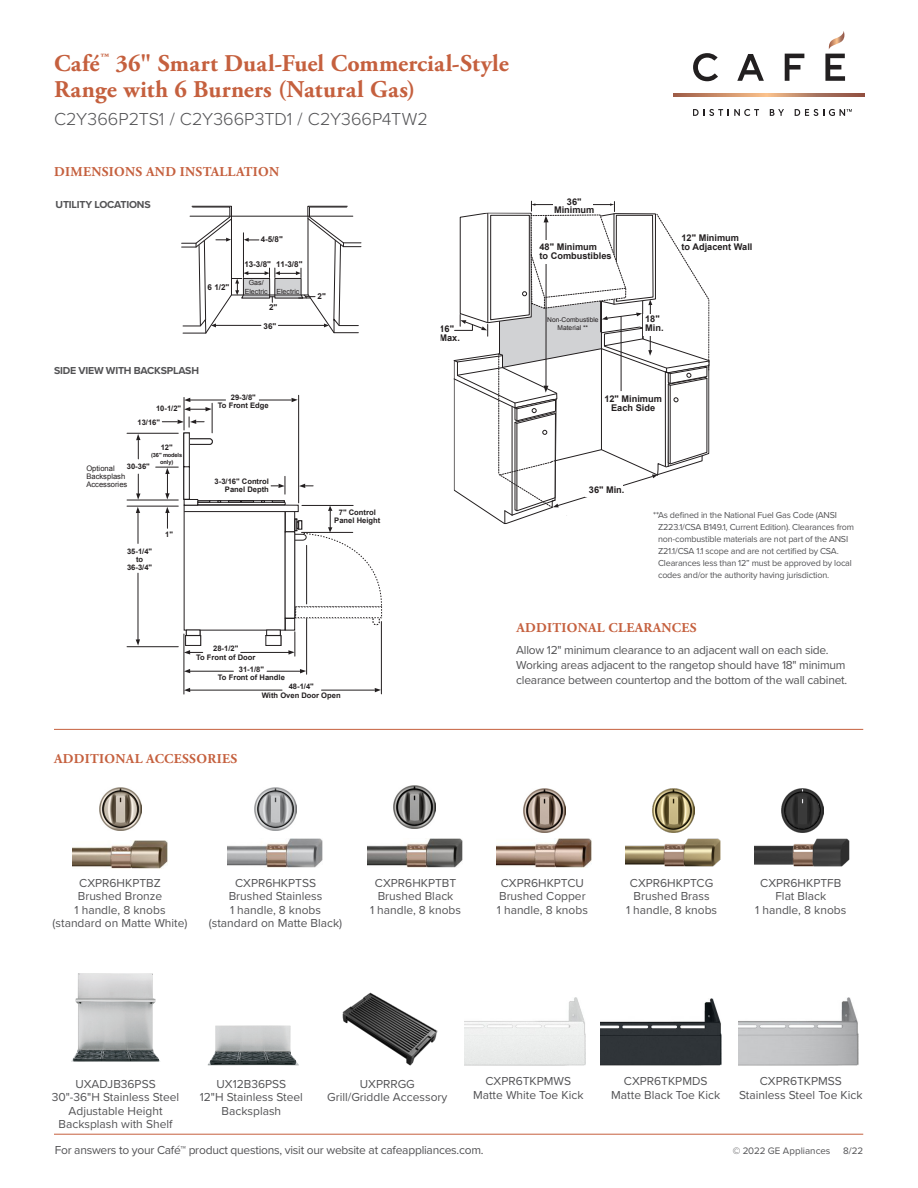
<style>
.page{position:relative;width:918px;height:1188px;background:#fff}
.page>*{position:absolute;margin:0;border:0;box-sizing:border-box;transform-origin:0 0}
.t1{font:700 24px/25.5px "Adobe Garamond Pro";letter-spacing:.005em;color:#c5603e}
.t2{font:300 18px "Proxima Nova";color:#535355}
.Subhead{font:700 13.5px "Adobe Garamond Pro";letter-spacing:.025em;color:#c5603e}
.Body_copy{font:700 13.5px "Adobe Garamond Pro";letter-spacing:.025em;color:#c5603e}
.CHART_Body_copy{font:12px/13.5px "Proxima Nova";color:#535355;text-align:center}
.Body_copy-2{font:12px/15px "Proxima Nova";letter-spacing:-.02em;color:#535355}
.Body_copy-3{font:700 10.5px "Proxima Nova";letter-spacing:-.02em;color:#535355}
.Pub__No__copy{font:9.75px "Proxima Nova";color:#535355}
.t3{font:700 9.15px/9.1px "Arial";color:#231f20}
.Body_copy-4{font:9px/12px "Proxima Nova";letter-spacing:-.02em;color:#535355}
.t4{font:700 8.1px "Arial";color:#231f20}
.t5{font:700 7.65px/8.1px "Arial";color:#231f20;text-align:center}
.t6{font:7.65px/8.1px "Arial";color:#231f20}
.t7{font:7.05px/8.6px "Arial";color:#231f20;text-align:center}
.t8{font:6.6px "Arial";color:#231f20}
.t9{font:700 5.7px/6.9px "Arial";letter-spacing:-.025em;color:#231f20;text-align:center}
</style>
<div class="page">
<svg style="left:693px;top:109px;width:66px;height:7px"></svg>
<svg style="left:770px;top:109px;width:14px;height:7px"></svg>
<svg style="left:795px;top:109px;width:57px;height:7px"></svg>
<svg style="left:674px;top:94px;width:191px;height:2px"></svg>
<svg style="left:693px;top:53px;width:25px;height:28px"></svg>
<svg style="left:737px;top:54px;width:27px;height:27px"></svg>
<svg style="left:785px;top:54px;width:19px;height:27px"></svg>
<svg style="left:825px;top:31px;width:20px;height:50px"></svg>
<svg style="left:181px;top:206px;width:180px;height:128px"></svg>
<svg style="left:454px;top:201px;width:256px;height:323px"></svg>
<div style="left:554px;top:200px;width:39px;height:10px;background:#fff"></div>
<hr style="left:54px;top:729px;width:809px;height:1px;background:#c5603e">
<img style="left:71px;top:973px;width:89px;height:89px">
<img style="left:342px;top:993px;width:96px;height:72px">
<img style="left:208px;top:1025px;width:91px;height:40px">
<img style="left:99px;top:787px;width:42px;height:44px">
<img style="left:72px;top:840px;width:95px;height:28px">
<img style="left:255px;top:787px;width:42px;height:44px">
<img style="left:228px;top:839px;width:95px;height:28px">
<img style="left:393px;top:785px;width:42px;height:44px">
<img style="left:368px;top:839px;width:95px;height:28px">
<img style="left:523px;top:789px;width:42px;height:43px">
<img style="left:496px;top:839px;width:95px;height:28px">
<img style="left:652px;top:789px;width:42px;height:43px">
<img style="left:625px;top:839px;width:95px;height:28px">
<img style="left:782px;top:789px;width:42px;height:43px">
<img style="left:754px;top:839px;width:95px;height:28px">
<img style="left:465px;top:998px;width:121px;height:67px">
<hr style="left:54px;top:1134px;width:809px;height:1px;background:#c5603e">
<img style="left:600px;top:998px;width:122px;height:68px">
<img style="left:738px;top:998px;width:121px;height:68px">
<svg style="left:291px;top:398px;width:7px;height:4px"></svg>
<hr style="left:259px;top:400px;width:32px;height:1px;background:#231f20">
<hr style="left:190px;top:400px;width:36px;height:1px;background:#231f20">
<svg style="left:185px;top:398px;width:27px;height:13px"></svg>
<svg style="left:300px;top:669px;width:6px;height:4px"></svg>
<svg style="left:185px;top:669px;width:5px;height:4px"></svg>
<hr style="left:267px;top:671px;width:34px;height:1px;background:#231f20">
<hr style="left:190px;top:671px;width:43px;height:1px;background:#231f20">
<svg style="left:375px;top:688px;width:6px;height:4px"></svg>
<svg style="left:185px;top:688px;width:5px;height:4px"></svg>
<hr style="left:322px;top:690px;width:53px;height:1px;background:#231f20">
<hr style="left:190px;top:690px;width:92px;height:1px;background:#231f20">
<svg style="left:136px;top:507px;width:4px;height:6px"></svg>
<svg style="left:136px;top:639px;width:4px;height:7px"></svg>
<hr style="left:138px;top:513px;width:1px;height:30px;background:#231f20">
<hr style="left:138px;top:573px;width:1px;height:67px;background:#231f20">
<svg style="left:136px;top:434px;width:5px;height:25px"></svg>
<svg style="left:136px;top:474px;width:5px;height:26px"></svg>
<hr style="left:127px;top:506px;width:51px;height:1px;background:#231f20">
<hr style="left:127px;top:500px;width:51px;height:1px;background:#231f20">
<hr style="left:127px;top:433px;width:51px;height:1px;background:#231f20">
<hr style="left:127px;top:646px;width:51px;height:1px;background:#231f20">
<hr style="left:298px;top:395px;width:1px;height:108px;background:#231f20">
<hr style="left:212px;top:403px;width:1px;height:30px;background:#231f20">
<svg style="left:162px;top:417px;width:42px;height:10px"></svg>
<hr style="left:306px;top:619px;width:1px;height:55px;background:#231f20">
<hr style="left:381px;top:622px;width:1px;height:72px;background:#231f20">
<hr style="left:184px;top:634px;width:1px;height:60px;background:#231f20">
<hr style="left:184px;top:397px;width:1px;height:33px;background:#231f20">
<svg style="left:156px;top:433px;width:226px;height:223px"></svg>
<h1 class="t1" style="left:54px;top:51px;width:456px">Café<sup>™</sup> 36" Smart Dual-Fuel Commercial-Style<br>Range with 6 Burners (Natural Gas)</h1>
<h2 class="t2" style="left:54px;top:106px;width:376px">C2Y366P2TS1 / C2Y366P3TD1 / C2Y366P4TW2</h2>
<p class="Subhead" style="left:54px;top:164px;width:227px">DIMENSIONS AND INSTALLATION</p>
<p class="Body_copy-3" style="left:56px;top:196px;width:97px">UTILITY LOCATIONS</p>
<p class="t4" style="left:208px;top:281px;width:23px">6 1/2"</p>
<p class="t4" style="left:261px;top:234px;width:24px">4-5/8"</p>
<p class="t4" style="left:244px;top:259px;width:60px">13-3/8" 11-3/8"</p>
<p class="t4" style="left:269px;top:302px;width:10px">2"</p>
<p class="t7" style="left:245px;top:279px;width:25px">Gas/<br>Electric</p>
<p class="t4" style="left:264px;top:320px;width:14px">36"</p>
<p class="t7" style="left:276px;top:287px;width:25px">Electric</p>
<p class="Body_copy-3" style="left:54px;top:363px;width:147px">SIDE VIEW WITH BACKSPLASH</p>
<p class="t5" style="left:156px;top:405px;width:27px">10-1/2"</p>
<p class="t5" style="left:137px;top:418px;width:24px">13/16"</p>
<p class="t5" style="left:127px;top:462px;width:25px">30-36"</p>
<p class="t5" style="left:161px;top:444px;width:14px">12"</p>
<p class="t9" style="left:151px;top:452px;width:33px">(36" models only)</p>
<p class="t6" style="left:86px;top:465px;width:42px">Optional<br>Backsplash<br>Accessories</p>
<p class="t5" style="left:127px;top:548px;width:27px">35-1/4" to<br>36-3/4"</p>
<p class="t5" style="left:165px;top:530px;width:9px">1"</p>
<p class="t5" style="left:218px;top:394px;width:52px">29-3/8"<br>To Front Edge</p>
<p class="t5" style="left:215px;top:477px;width:56px;text-align:right">3-3/16" Control<br>Panel Depth</p>
<p class="t4" style="left:318px;top:291px;width:10px">2"</p>
<p class="t5" style="left:334px;top:509px;width:48px">7" Control<br>Panel Height</p>
<p class="t5" style="left:196px;top:645px;width:61px">28-1/2"<br>To Front of Door</p>
<p class="t5" style="left:218px;top:666px;width:68px">31-1/8"<br>To Front of Handle</p>
<p class="Subhead" style="left:54px;top:751px;width:185px">ADDITIONAL ACCESSORIES</p>
<p class="t5" style="left:262px;top:683px;width:80px">48-1/4"<br>With Oven Door Open</p>
<p class="t3" style="left:554px;top:197px;width:42px;line-height:8.7px;text-align:center">36"<br>Minimum</p>
<p class="t3" style="left:540px;top:243px;width:74px">48" Minimum<br>to Combustibles</p>
<p class="t3" style="left:682px;top:234px;width:72px">12" Minimum<br>to Adjacent Wall</p>
<p class="t8" style="left:547px;top:315px;width:53px">Non-Combustible</p>
<p class="t3" style="left:439px;top:324px;width:16px">16"</p>
<p class="t8" style="left:558px;top:323px;width:32px">Material **</p>
<p class="t3" style="left:439px;top:334px;width:22px">Max.</p>
<p class="t3" style="left:645px;top:314px;width:20px">18"<br>Min.</p>
<p class="t3" style="left:604px;top:394px;width:59px;text-align:center">12" Minimum<br>Each Side</p>
<p class="t3" style="left:589px;top:486px;width:37px">36" Min.</p>
<p class="Body_copy-4" style="left:658px;top:509px;width:198px;text-indent:-5px">**As defined in the National Fuel Gas Code (ANSI Z223.1/CSA B149.1, Current Edition). Clearances from non-combustible materials are not part of the ANSI Z21.1/CSA 1.1 scope and are not certified by CSA.<br>Clearances less than 12” must be approved by local codes and/or the authority having jurisdiction.</p>
<p class="Body_copy" style="left:516px;top:620px;width:182px">ADDITIONAL CLEARANCES</p>
<p class="Body_copy-2" style="left:516px;top:642px;width:333px">Allow 12" minimum clearance to an adjacent wall on each side.<br>Working areas adjacent to the rangetop should have 18" minimum clearance between countertop and the bottom of the wall cabinet.</p>
<p class="CHART_Body_copy" style="left:53px;top:876px;width:136px">CXPR6HKPTBZ<br>Brushed Bronze<br>1 handle, 8 knobs (standard on Matte White)</p>
<p class="CHART_Body_copy" style="left:209px;top:876px;width:135px">CXPR6HKPTSS<br>Brushed Stainless<br>1 handle, 8 knobs (standard on Matte Black)</p>
<p class="CHART_Body_copy" style="left:370px;top:876px;width:93px">CXPR6HKPTBT<br>Brushed Black<br>1 handle, 8 knobs</p>
<p class="CHART_Body_copy" style="left:497px;top:876px;width:93px">CXPR6HKPTCU<br>Brushed Copper<br>1 handle, 8 knobs</p>
<p class="CHART_Body_copy" style="left:626px;top:876px;width:93px">CXPR6HKPTCG<br>Brushed Brass<br>1 handle, 8 knobs</p>
<p class="CHART_Body_copy" style="left:755px;top:876px;width:93px">CXPR6HKPTFB<br>Flat Black<br>1 handle, 8 knobs</p>
<p class="CHART_Body_copy" style="left:52px;top:1076px;width:129px">UXADJB36PSS<br>30"-36"H Stainless Steel<br>Adjustable Height<br>Backsplash with Shelf</p>
<p class="CHART_Body_copy" style="left:327px;top:1076px;width:122px">UXPRRGG<br>Grill/Griddle Accessory</p>
<p class="CHART_Body_copy" style="left:200px;top:1076px;width:105px">UX12B36PSS<br>12"H Stainless Steel<br>Backsplash</p>
<p class="CHART_Body_copy" style="left:473px;top:1074px;width:112px">CXPR6TKPMWS<br>Matte White Toe Kick</p>
<p class="CHART_Body_copy" style="left:611px;top:1074px;width:110px">CXPR6TKPMDS<br>Matte Black Toe Kick</p>
<p class="CHART_Body_copy" style="left:739px;top:1074px;width:125px">CXPR6TKPMSS<br>Stainless Steel Toe Kick</p>
<p class="Body_copy-2" style="left:55px;top:1141px;width:430px">For answers to your Café™ product questions, visit our website at cafeappliances.com.</p>
<p class="Pub__No__copy" style="left:733px;top:1144px;width:99px">© 2022 GE Appliances</p>
<p class="Pub__No__copy" style="left:843px;top:1144px;width:22px">8/22</p>
</div>
